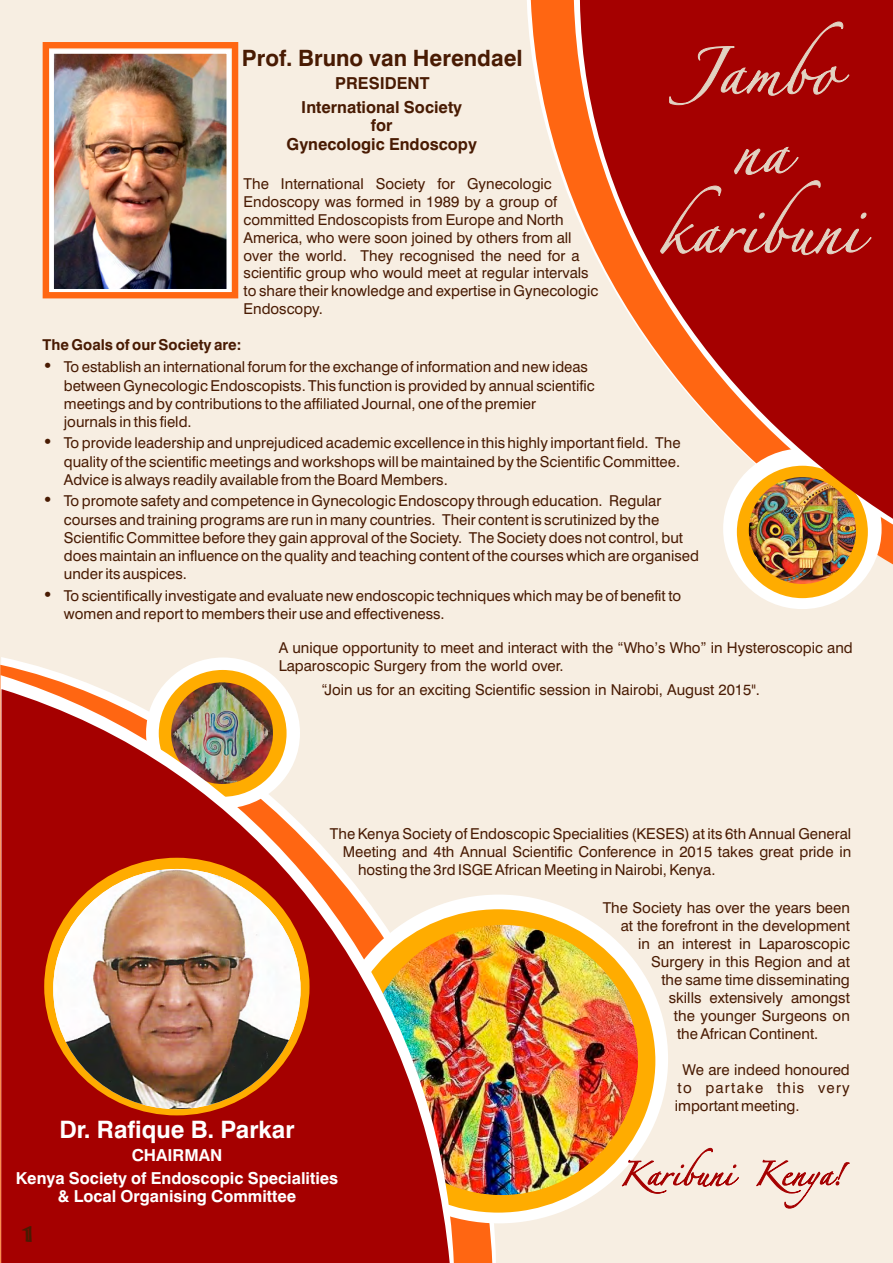
<style>
.page{position:relative;width:893px;height:1263px;background:#f7eee2}
.page>*{position:absolute;margin:0;border:0;box-sizing:border-box;transform-origin:0 0}
.t1{font:700 24px "Swiss 721 BT";color:#fff}
.t2{font:700 22.5px "Swiss 721 BT";color:#491b03}
.t3{font:21px "African";color:#491b03}
.t4{font:700 16.5px/22px "Swiss 721 BT";color:#fff;text-align:center}
.t5{font:700 16.5px/24px "Swiss 721 BT";color:#491b03;text-align:center}
.t6{font:15px/18px "Swiss 721 BT";color:#491b03}
.t7{font:700 15px "Swiss 721 BT";color:#491b03}
.s1{font-size:18px}
</style>
<div class="page">
<svg style="left:531px;top:0;width:362px;height:565px"></svg>
<svg style="left:0;top:665px;width:492px;height:598px"></svg>
<svg style="left:146px;top:657px;width:154px;height:151px"></svg>
<svg style="left:574px;top:0;width:319px;height:528px"></svg>
<div style="left:330px;top:894px;width:338px;height:329px;background:#fff;border-radius:50%"></div>
<div style="left:341px;top:909px;width:314px;height:303px;background:#ffac00;border-radius:50%"></div>
<img style="left:365px;top:925px;width:273px;height:270px;border-radius:50%">
<img style="left:1px;top:675px;width:453px;height:588px">
<svg style="left:1px;top:689px;width:449px;height:574px;fill:#a50000"></svg>
<div style="left:44px;top:858px;width:266px;height:257px;background:#ffac00;border-radius:50%"></div>
<img style="left:53px;top:869px;width:248px;height:240px;border-radius:50%">
<img style="left:55px;top:55px;width:171px;height:233px">
<div style="left:50px;top:50px;width:181px;height:243px;border:4px solid #fff"></div>
<div style="left:43px;top:42px;width:195px;height:256px;border:6px solid #ff6612"></div>
<div style="left:723px;top:448px;width:159px;height:161px;background:#fff;border-radius:50%"></div>
<div style="left:737px;top:466px;width:131px;height:132px;background:#ffac00;border-radius:50%"></div>
<img style="left:749px;top:477px;width:107px;height:107px;border-radius:50%">
<svg style="left:580px;top:0;width:313px;height:520px;fill:#a50000"></svg>
<svg style="left:660px;top:22px;width:211px;height:233px;background:#aa1412"></svg>
<svg style="left:622px;top:1148px;width:117px;height:45px"></svg>
<svg style="left:756px;top:1159px;width:93px;height:49px"></svg>
<h2 class="t2" style="left:242px;top:49px;width:282px">Prof. Bruno van Herendael</h2>
<p class="t5" style="left:301px;top:73px;width:162px">PRESIDENT<br>International Society</p>
<p class="t5" style="left:286px;top:118px;width:192px;line-height:18.3px">for<br>Gynecologic Endoscopy</p>
<p class="t6" style="left:244px;top:176px;width:356px">The International Society for Gynecologic Endoscopy was formed in 1989 by a group of committed Endoscopists from Europe and North America, who were soon joined by others from all over the world. They recognised the need for a scientific group who would meet at regular intervals to share their knowledge and expertise in Gynecologic Endoscopy.</p>
<p class="t7" style="left:43px;top:339px;width:200px">The Goals of our Society are:</p>
<p class="t6" style="left:64px;top:359px;width:532px;text-indent:-21px"><span class="s1">•</span> To establish an international forum for the exchange of information and new ideas between Gynecologic Endoscopists. This function is provided by annual scientific meetings and by contributions to the affiliated Journal, one of the premier<br>journals in this field.</p>
<p class="t6" style="left:64px;top:435px;width:618px;text-align:justify;text-indent:-21px"><span class="s1">•</span> To provide leadership and unprejudiced academic excellence in this highly important field. The quality of the scientific meetings and workshops will be maintained by the Scientific Committee.<br>Advice is always readily available from the Board Members.</p>
<p class="t6" style="left:64px;top:493px;width:637px;text-indent:-21px"><span class="s1">•</span> To promote safety and competence in Gynecologic Endoscopy through education. Regular courses and training programs are run in many countries. Their content is scrutinized by the Scientific Committee before they gain approval of the Society. The Society does not control, but does maintain an influence on the quality and teaching content of the courses which are organised under its auspices.</p>
<p class="t6" style="left:64px;top:587px;width:619px;line-height:18.8px;text-indent:-21px"><span class="s1">•</span> To scientifically investigate and evaluate new endoscopic techniques which may be of benefit to women and report to members their use and effectiveness.</p>
<p class="t6" style="left:279px;top:640px;width:575px">A unique opportunity to meet and interact with the “Who’s Who” in Hysteroscopic and<br>Laparoscopic Surgery from the world over.</p>
<p class="t6" style="left:322px;top:682px;width:440px">“Join us for an exciting Scientific session in Nairobi, August 2015".</p>
<p class="t6" style="left:330px;top:826px;width:523px">The Kenya Society of Endoscopic Specialities (KESES) at its 6th Annual General</p>
<p class="t6" style="left:343px;top:844px;width:510px">Meeting and 4th Annual Scientific Conference in 2015 takes great pride in</p>
<p class="t6" style="left:358px;top:862px;width:359px">hosting the 3rd ISGE African Meeting in Nairobi, Kenya.</p>
<h1 class="t1" style="left:59px;top:1120px;width:237px">Dr. Rafique B. Parkar</h1>
<p class="t4" style="left:16px;top:1146px;width:324px">CHAIRMAN<br>Kenya Society of Endoscopic Specialities</p>
<p class="t4" style="left:58px;top:1186px;width:240px">&amp; Local Organising Committee</p>
<h3 class="t3" style="left:21px;top:1222px;width:12px">1</h3>
<p class="t6" style="left:603px;top:900px;width:249px">The Society has over the years been</p>
<p class="t6" style="left:621px;top:918px;width:231px">at the forefront in the development</p>
<p class="t6" style="left:638px;top:936px;width:213px">in an interest in Laparoscopic</p>
<p class="t6" style="left:651px;top:954px;width:200px">Surgery in this Region and at</p>
<p class="t6" style="left:661px;top:972px;width:190px">the same time disseminating</p>
<p class="t6" style="left:669px;top:990px;width:183px">skills extensively amongst</p>
<p class="t6" style="left:674px;top:1008px;width:177px">the younger Surgeons on</p>
<p class="t6" style="left:677px;top:1026px;width:143px">the African Continent.</p>
<p class="t6" style="left:675px;top:1062px;width:177px;text-align:justify;text-indent:8px">We are indeed honoured to partake this very important meeting.</p>
</div>
